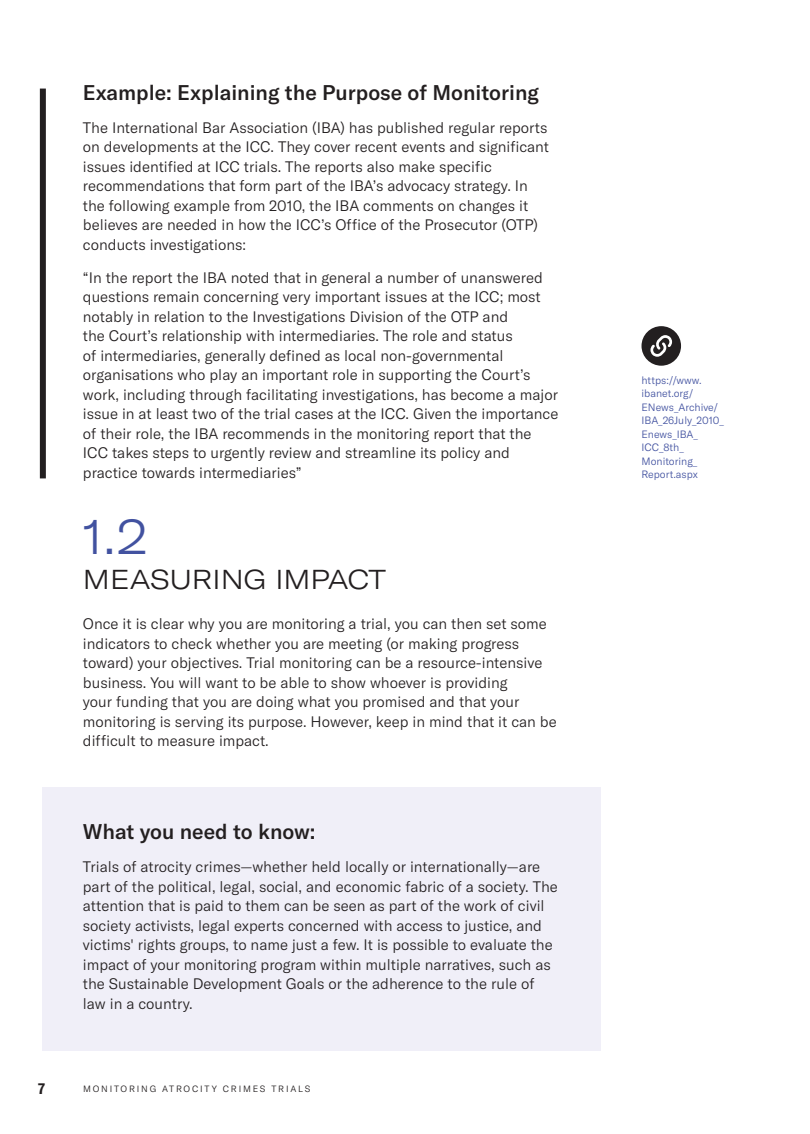
<style>
.page{position:relative;width:810px;height:1134px;background:#fff}
.page>*{position:absolute;margin:0;border:0;box-sizing:border-box;transform-origin:0 0}
.t1{font:300 expanded 48px "GT America";color:#4252a0}
.t2{font:300 expanded 27px "GT America";color:#231f20}
.t3{font:500 21px "GT America";color:#231f20}
.t4{font:300 15px/19.5px "GT America";color:#231f20}
.t5{font:700 condensed 15px "GT America";color:#231f20}
.t6{font:300 10.5px/13.5px "GT America";color:#4252a0}
.t7{font:300 9px "GT America";letter-spacing:.2em;color:#231f20}
</style>
<div class="page">
<div style="left:42px;top:788px;width:558px;height:263px;background:#f0eff8"></div>
<div style="left:40px;top:89px;width:6px;height:389px;background:#231f20"></div>
<div style="left:642px;top:326px;width:39px;height:40px;background:#231f20;border-radius:50%"></div>
<svg style="left:650px;top:335px;width:22px;height:22px"></svg>
<h3 class="t3" style="left:83px;top:80px;width:458px">Example: Explaining the Purpose of Monitoring</h3>
<p class="t4" style="left:83px;top:118px;width:468px">The International Bar Association (IBA) has published regular reports on developments at the ICC. They cover recent events and significant issues identified at ICC trials. The reports also make specific recommendations that form part of the IBA’s advocacy strategy. In the following example from 2010, the IBA comments on changes it believes are needed in how the ICC’s Office of the Prosecutor (OTP) conducts investigations:</p>
<p class="t4" style="left:83px;top:268px;width:477px">“In the report the IBA noted that in general a number of unanswered questions remain concerning very important issues at the ICC; most notably in relation to the Investigations Division of the OTP and<br>the Court’s relationship with intermediaries. The role and status<br>of intermediaries, generally defined as local non-governmental organisations who play an important role in supporting the Court’s work, including through facilitating investigations, has become a major issue in at least two of the trial cases at the ICC. Given the importance of their role, the IBA recommends in the monitoring report that the ICC takes steps to urgently review and streamline its policy and practice towards intermediaries”</p>
<h1 class="t1" style="left:83px;top:509px;width:66px">1.2</h1>
<h2 class="t2" style="left:83px;top:564px;width:305px">MEASURING IMPACT</h2>
<p class="t4" style="left:83px;top:614px;width:475px">Once it is clear why you are monitoring a trial, you can then set some indicators to check whether you are meeting (or making progress toward) your objectives. Trial monitoring can be a resource-intensive business. You will want to be able to show whoever is providing<br>your funding that you are doing what you promised and that your monitoring is serving its purpose. However, keep in mind that it can be difficult to measure impact.</p>
<h3 class="t3" style="left:83px;top:819px;width:234px">What you need to know:</h3>
<p class="t4" style="left:83px;top:857px;width:476px">Trials of atrocity crimes—whether held locally or internationally—are part of the political, legal, social, and economic fabric of a society. The attention that is paid to them can be seen as part of the work of civil society activists, legal experts concerned with access to justice, and victims' rights groups, to name just a few. It is possible to evaluate the impact of your monitoring program within multiple narratives, such as the Sustainable Development Goals or the adherence to the rule of law in a country.</p>
<p class="t5" style="left:38px;top:1079px;width:8px">7</p>
<p class="t7" style="left:83px;top:1084px;width:229px">MONITORING ATROCITY CRIMES TRIALS</p>
<p class="t6" style="left:642px;top:373px;width:84px">https://www. ibanet.org/<br>ENews_Archive/<br>IBA_26July_2010_<br>Enews_IBA_<br>ICC_8th_<br>Monitoring_<br>Report.aspx</p>
</div>
